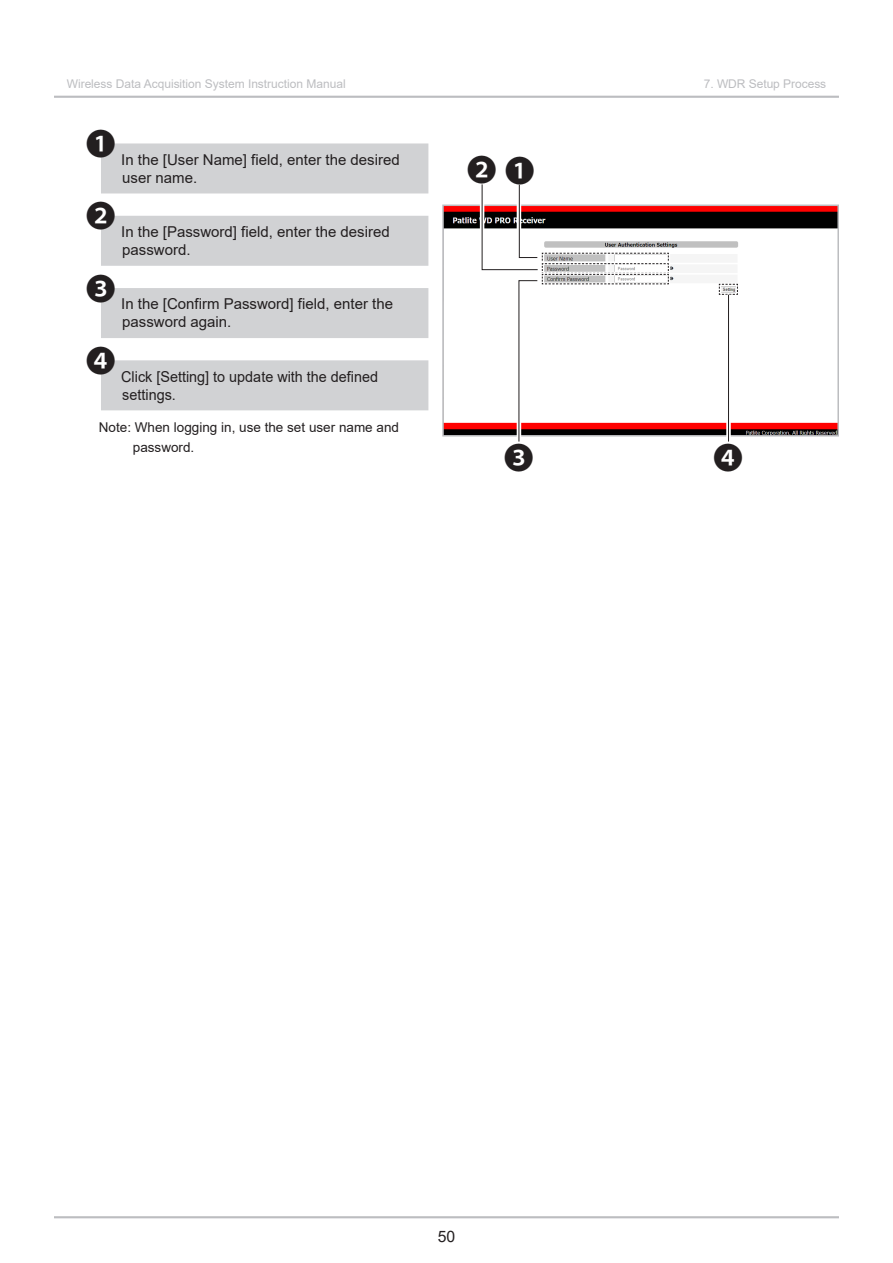
<style>
.page{position:relative;width:893px;height:1263px;background:#fff}
.page>*{position:absolute;margin:0;border:0;box-sizing:border-box;transform-origin:0 0}
.動作ナンバリング{font:30px "Koz Go Pr 6 N";color:#231f20}
.t1{font:15.75px "Arial";color:#231f20}
.動作本文{font:15px/18px "Arial";color:#231f20}
.動作本文-2{font:15px/18px "Arial";color:#231f20;scale:.96 1}
.t2{font:13.5px/19.5px "Arial";color:#231f20}
.t3{font:12px "Arial";color:#bcbdc0}
</style>
<div class="page">
<hr style="left:54px;top:1216px;width:785px;height:2px;background:#bcbdc0">
<hr style="left:54px;top:96px;width:785px;height:2px;background:#bcbdc0">
<div style="left:101px;top:143px;width:327px;height:50px;background:#d1d2d4"></div>
<div style="left:101px;top:216px;width:327px;height:50px;background:#d1d2d4"></div>
<div style="left:101px;top:288px;width:327px;height:50px;background:#d1d2d4"></div>
<div style="left:101px;top:360px;width:327px;height:50px;background:#d1d2d4"></div>
<img style="left:445px;top:208px;width:391px;height:225px">
<div style="left:442px;top:205px;width:397px;height:231px;border:2px solid #bcbdc0"></div>
<div style="left:718px;top:283px;width:21px;height:13px;border:3px solid #fff"></div>
<svg style="left:719px;top:284px;width:19px;height:11px"></svg>
<div style="left:726px;top:295px;width:5px;height:147px;background:#fff"></div>
<svg style="left:478px;top:184px;width:191px;height:258px"></svg>
<hr style="left:728px;top:295px;width:1px;height:147px;background:#231f20">
<p class="t3" style="left:67px;top:75px;width:280px">Wireless Data Acquisition System Instruction Manual</p>
<p class="t3" style="left:704px;top:75px;width:124px">7. WDR Setup Process</p>
<p class="動作ナンバリング" style="left:86px;top:127px;width:31px">❶</p>
<p class="動作本文" style="left:121px;top:150px;width:280px">In the [User Name] field, enter the desired user name.</p>
<p class="動作ナンバリング" style="left:86px;top:199px;width:31px">❷</p>
<p class="動作本文" style="left:121px;top:223px;width:270px">In the [Password] field, enter the desired password.</p>
<p class="動作ナンバリング" style="left:86px;top:272px;width:31px">❸</p>
<p class="動作本文" style="left:121px;top:295px;width:273px">In the [Confirm Password] field, enter the password again.</p>
<p class="動作ナンバリング" style="left:86px;top:344px;width:31px">❹</p>
<p class="動作本文-2" style="left:121px;top:367px;width:269px">Click [Setting] to update with the defined settings.</p>
<p class="t2" style="left:133px;top:418px;width:268px;text-indent:-34px">Note: When logging in, use the set user name and password.</p>
<p class="動作ナンバリング" style="left:467px;top:154px;width:69px">❷ ❶</p>
<p class="動作ナンバリング" style="left:504px;top:441px;width:31px">❸</p>
<p class="動作ナンバリング" style="left:713px;top:441px;width:31px">❹</p>
<p class="t1" style="left:438px;top:1225px;width:19px">50</p>
</div>
